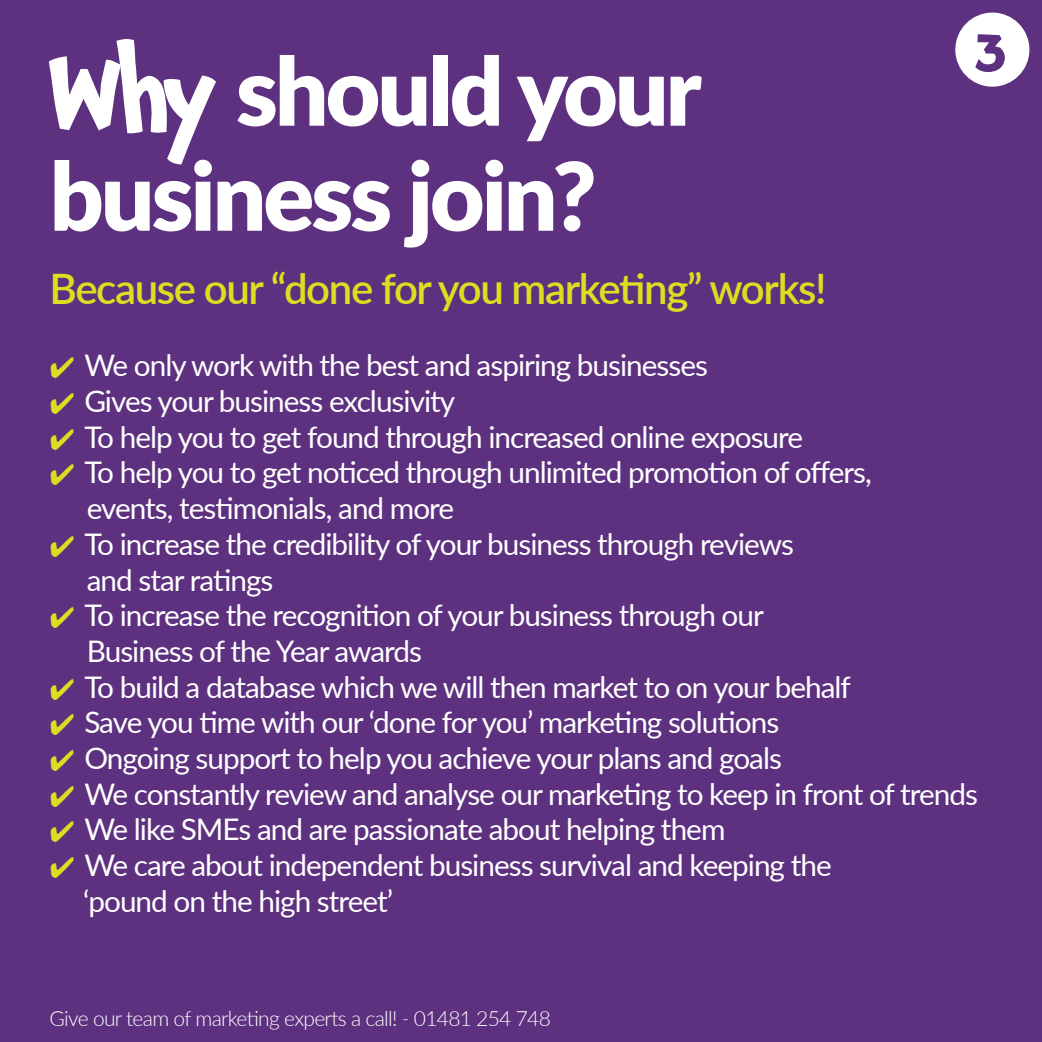
<style>
.page{position:relative;width:1042px;height:1042px;background:#5d317f}
.page>*{position:absolute;margin:0;border:0;box-sizing:border-box;transform-origin:0 0}
.t1{font:900 94.5px/105px "Lato";letter-spacing:-.035em;color:#fff}
.t2{font:700 53.55px "Chaloops";color:#5d317f}
.t3{font:600 42px "Lato";letter-spacing:-.035em;color:#dedd21}
.t4{font:29.75px/35.7px "Lato";letter-spacing:-.035em;color:#fff}
.t5{font:300 21px "Lato";letter-spacing:-.035em;color:#fff}
.s1{font-family:"Chaloops";font-weight:700}
</style>
<div class="page">
<div style="left:955px;top:13px;width:74px;height:74px;background:#fff;border-radius:50%"></div>
<h1 class="t1" style="left:50px;top:35px;width:653px"><span class="s1">Why</span> should your business join?</h1>
<h3 class="t3" style="left:50px;top:258px;width:778px">Because our “done for you marketing” works!</h3>
<h2 class="t2" style="left:974px;top:2px;width:33px">3</h2>
<p class="t4" style="left:83px;top:346px;width:896px">We only work with the best and aspiring businesses<br>Gives your business exclusivity<br>To help you to get found through increased online exposure<br>To help you to get noticed through unlimited promotion of offers,<br>events, testimonials, and more<br>To increase the credibility of your business through reviews<br>and star ratings<br>To increase the recognition of your business through our<br>Business of the Year awards<br>To build a database which we will then market to on your behalf<br>Save you time with our ‘done for you’ marketing solutions<br>Ongoing support to help you achieve your plans and goals<br>We constantly review and analyse our marketing to keep in front of trends We like SMEs and are passionate about helping them<br>We care about independent business survival and keeping the<br>‘pound on the high street’</p>
<p class="t5" style="left:50px;top:1003px;width:503px">Give our team of marketing experts a call! - 01481 254 748</p>
</div>
